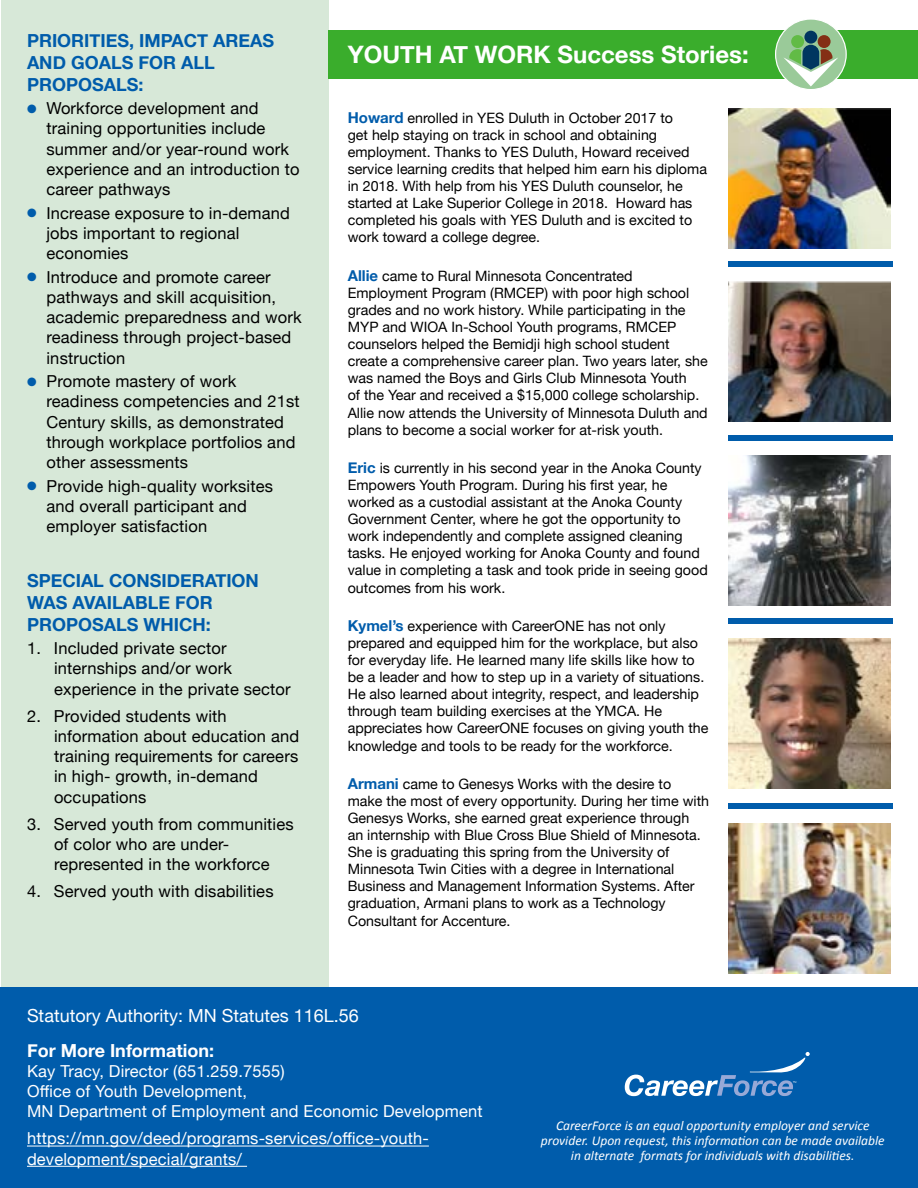
<style>
.page{position:relative;width:918px;height:1188px;background:#fff}
.page>*{position:absolute;margin:0;border:0;box-sizing:border-box;transform-origin:0 0}
.t1{font:700 24px "Helvetica Neue";color:#fff}
.Column_Head_H2{font:700 18px/21.6px "Helvetica Neue";color:#005cab}
.Subhead_H3{font:18px "Helvetica Neue";color:#fff}
.Subhead_H3-2{font:700 18px "Helvetica Neue";color:#fff}
.number_indent{font:16.5px/20.2px "Helvetica Neue";letter-spacing:.01em;color:#000}
.contact_info{font:16.5px/20.2px "Helvetica Neue";letter-spacing:.01em;color:#fff}
.success_story_text{font:14.25px/17.1px "Helvetica Neue";color:#000}
.Photo_Caption{font:italic 13.5px/15px "Calibri";color:#fff;text-align:center}
.s1{color:#005cab}
.s2{font-weight:700;font-size:15px;color:#005cab}
</style>
<div class="page">
<div style="left:1px;top:0;width:328px;height:1015px;background:#d7e8d8"></div>
<div style="left:329px;top:30px;width:589px;height:49px;background:#3aad2c"></div>
<img style="left:728px;top:108px;width:163px;height:140px">
<img style="left:728px;top:281px;width:163px;height:140px">
<img style="left:728px;top:455px;width:163px;height:150px">
<img style="left:728px;top:639px;width:163px;height:150px">
<img style="left:728px;top:823px;width:163px;height:151px">
<div style="left:0;top:987px;width:918px;height:201px;background:#005cab"></div>
<div style="left:728px;top:262px;width:165px;height:5px;background:#005cab"></div>
<div style="left:728px;top:436px;width:165px;height:5px;background:#005cab"></div>
<div style="left:728px;top:619px;width:165px;height:5px;background:#005cab"></div>
<div style="left:728px;top:804px;width:165px;height:5px;background:#005cab"></div>
<div style="left:776px;top:19px;width:70px;height:71px;background:#9aca99;border-radius:50%"></div>
<div style="left:775px;top:18px;width:72px;height:72px;border:1px solid #fff;border-radius:50%"></div>
<div style="left:804px;top:31px;width:13px;height:13px;background:#003660;border-radius:50%"></div>
<div style="left:791px;top:35px;width:13px;height:13px;background:#62bb46;border-radius:50%"></div>
<div style="left:818px;top:35px;width:13px;height:13px;background:#842f15;border-radius:50%"></div>
<svg style="left:783px;top:45px;width:55px;height:41px"></svg>
<svg style="left:625px;top:1052px;width:185px;height:44px"></svg>
<hr style="left:27px;top:1146px;width:402px;height:1px;background:#fff">
<hr style="left:27px;top:1166px;width:220px;height:1px;background:#fff">
<h2 class="Column_Head_H2" style="left:27px;top:31px;width:249px">PRIORITIES, IMPACT AREAS<br>AND GOALS FOR ALL<br>PROPOSALS:</h2>
<p class="number_indent" style="left:46px;top:99px;width:255px;text-indent:-20px"><span class="s1">●</span> Workforce development and training opportunities include summer and/or year-round work experience and an introduction to career pathways</p>
<p class="number_indent" style="left:46px;top:204px;width:245px;text-indent:-20px"><span class="s1">●</span> Increase exposure to in-demand jobs important to regional economies</p>
<p class="number_indent" style="left:46px;top:268px;width:257px;text-indent:-20px"><span class="s1">●</span> Introduce and promote career pathways and skill acquisition, academic preparedness and work readiness through project-based instruction</p>
<p class="number_indent" style="left:46px;top:372px;width:255px;text-indent:-20px"><span class="s1">●</span> Promote mastery of work readiness competencies and 21st<br>Century skills, as demonstrated through workplace portfolios and other assessments</p>
<p class="number_indent" style="left:46px;top:477px;width:228px;text-indent:-20px"><span class="s1">●</span> Provide high-quality worksites and overall participant and employer satisfaction</p>
<h2 class="Column_Head_H2" style="left:27px;top:571px;width:234px">SPECIAL CONSIDERATION<br>WAS AVAILABLE FOR<br>PROPOSALS WHICH:</h2>
<p class="number_indent" style="left:54px;top:639px;width:238px;text-indent:-27px">1. Included private sector internships and/or work experience in the private sector</p>
<p class="number_indent" style="left:54px;top:707px;width:247px;text-indent:-27px">2. Provided students with information about education and training requirements for careers in high- growth, in-demand occupations</p>
<p class="number_indent" style="left:54px;top:815px;width:241px;text-indent:-27px">3. Served youth from communities of color who are under&shy;represented in the workforce</p>
<p class="number_indent" style="left:27px;top:882px;width:248px">4. Served youth with disabilities</p>
<h1 class="t1" style="left:348px;top:36px;width:402px">YOUTH AT WORK Success Stories:</h1>
<p class="success_story_text" style="left:348px;top:110px;width:361px"><span class="s2">Howard</span> enrolled in YES Duluth in October 2017 to<br>get help staying on track in school and obtaining employment. Thanks to YES Duluth, Howard received service learning credits that helped him earn his diploma in 2018. With help from his YES Duluth counselor, he started at Lake Superior College in 2018. Howard has completed his goals with YES Duluth and is excited to work toward a college degree.</p>
<p class="success_story_text" style="left:348px;top:268px;width:362px"><span class="s2">Allie</span> came to Rural Minnesota Concentrated Employment Program (RMCEP) with poor high school grades and no work history. While participating in the MYP and WIOA In-School Youth programs, RMCEP counselors helped the Bemidji high school student create a comprehensive career plan. Two years later, she was named the Boys and Girls Club Minnesota Youth<br>of the Year and received a $15,000 college scholarship.<br>Allie now attends the University of Minnesota Duluth and plans to become a social worker for at-risk youth.</p>
<p class="success_story_text" style="left:348px;top:460px;width:362px"><span class="s2">Eric</span> is currently in his second year in the Anoka County Empowers Youth Program. During his first year, he worked as a custodial assistant at the Anoka County Government Center, where he got the opportunity to work independently and complete assigned cleaning tasks. He enjoyed working for Anoka County and found value in completing a task and took pride in seeing good outcomes from his work.</p>
<p class="success_story_text" style="left:348px;top:618px;width:362px"><span class="s2">Kymel’s</span> experience with CareerONE has not only prepared and equipped him for the workplace, but also for everyday life. He learned many life skills like how to be a leader and how to step up in a variety of situations.<br>He also learned about integrity, respect, and leadership through team building exercises at the YMCA. He appreciates how CareerONE focuses on giving youth the knowledge and tools to be ready for the workforce.</p>
<p class="success_story_text" style="left:348px;top:776px;width:363px"><span class="s2">Armani</span> came to Genesys Works with the desire to make the most of every opportunity. During her time with Genesys Works, she earned great experience through<br>an internship with Blue Cross Blue Shield of Minnesota.<br>She is graduating this spring from the University of Minnesota Twin Cities with a degree in International Business and Management Information Systems. After graduation, Armani plans to work as a Technology Consultant for Accenture.</p>
<h3 class="Subhead_H3" style="left:27px;top:1002px;width:333px">Statutory Authority: MN Statutes 116L.56</h3>
<h3 class="Subhead_H3-2" style="left:27px;top:1036px;width:189px">For More Information:</h3>
<p class="contact_info" style="left:27px;top:1062px;width:259px">Kay Tracy, Director (651.259.7555)</p>
<p class="contact_info" style="left:27px;top:1082px;width:457px">Office of Youth Development,<br>MN Department of Employment and Economic Development</p>
<p class="contact_info" style="left:27px;top:1129px;width:403px">https://mn.gov/deed/programs-services/office-youth&shy;development/special/grants/</p>
<p class="Photo_Caption" style="left:541px;top:1117px;width:345px">CareerForce is an equal opportunity employer and service provider. Upon request, this information can be made available in alternate formats for individuals with disabilities.</p>
</div>
